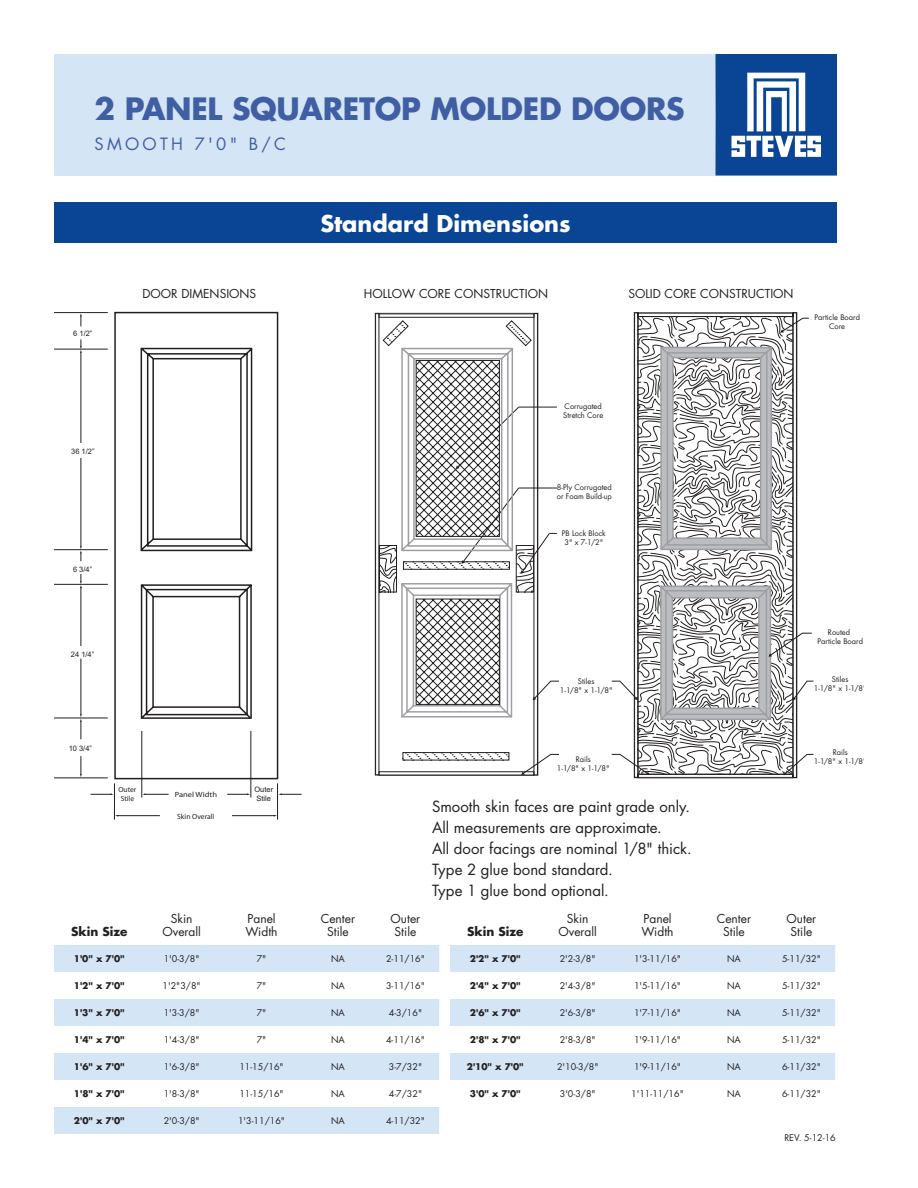
<style>
.page{position:relative;width:918px;height:1188px;background:#fff}
.page>*{position:absolute;margin:0;border:0;box-sizing:border-box;transform-origin:0 0}
.t1{font:700 30px "Futura Std";letter-spacing:-.01em;color:#405ea4}
.t2{font:700 22.5px "Futura Std";color:#fff}
.t3{font:16.5px "Futura Std";letter-spacing:.2em;color:#405ea4}
.t4{font:15px/21px "Futura Std";color:#231f20}
.t5{font:12px/13.5px "Futura Std";color:#231f20;text-align:center}
.t6{font:700 12px "Futura Std";color:#231f20}
.t7{font:9px "Futura Std";color:#231f20}
.t8{font:700 9px "Futura Std";color:#231f20}
.t9{font:7.5px/9px "Futura";color:#231f20;text-align:center}
.t10{font:7.5px/9px "Arial";color:#231f20}
.t11{font:7.5px/9px "Myriad";color:#231f20;text-align:center}
.t12{font:7.5px "Myriad";color:#231f20;scale:1.13 1}
</style>
<div class="page">
<div style="left:54px;top:54px;width:783px;height:122px;background:#d4e5f5"></div>
<svg style="left:715px;top:54px;width:122px;height:122px;background:#4573ae"></svg>
<div style="left:54px;top:202px;width:783px;height:41px;background:#094594"></div>
<div style="left:54px;top:945px;width:385px;height:189px;background:#d4e5f5"></div>
<svg style="left:54px;top:972px;width:385px;height:135px"></svg>
<div style="left:450px;top:945px;width:385px;height:27px;background:#d4e5f5"></div>
<svg style="left:450px;top:999px;width:385px;height:81px;fill:#d4e5f5"></svg>
<svg style="left:114px;top:312px;width:165px;height:468px"></svg>
<hr style="left:54px;top:312px;width:54px;height:1px;background:#231f20">
<hr style="left:54px;top:349px;width:54px;height:1px;background:#231f20">
<hr style="left:54px;top:549px;width:54px;height:1px;background:#231f20">
<hr style="left:54px;top:584px;width:54px;height:1px;background:#231f20">
<hr style="left:54px;top:718px;width:54px;height:1px;background:#231f20">
<hr style="left:54px;top:777px;width:54px;height:1px;background:#231f20">
<svg style="left:80px;top:313px;width:2px;height:13px"></svg>
<hr style="left:81px;top:352px;width:1px;height:91px;background:#231f20">
<hr style="left:81px;top:458px;width:1px;height:89px;background:#231f20">
<svg style="left:80px;top:546px;width:2px;height:15px"></svg>
<hr style="left:81px;top:587px;width:1px;height:59px;background:#231f20">
<svg style="left:80px;top:574px;width:2px;height:14px"></svg>
<hr style="left:81px;top:659px;width:1px;height:56px;background:#231f20">
<svg style="left:80px;top:714px;width:2px;height:25px"></svg>
<svg style="left:80px;top:756px;width:2px;height:21px"></svg>
<hr style="left:114px;top:783px;width:1px;height:37px;background:#231f20">
<hr style="left:277px;top:783px;width:1px;height:37px;background:#231f20">
<hr style="left:117px;top:815px;width:43px;height:1px;background:#231f20">
<hr style="left:232px;top:815px;width:43px;height:1px;background:#231f20">
<hr style="left:141px;top:731px;width:1px;height:67px;background:#231f20">
<hr style="left:250px;top:731px;width:1px;height:67px;background:#231f20">
<svg style="left:142px;top:793px;width:27px;height:2px"></svg>
<svg style="left:227px;top:793px;width:23px;height:2px"></svg>
<svg style="left:278px;top:793px;width:24px;height:2px"></svg>
<svg style="left:91px;top:793px;width:23px;height:2px"></svg>
<svg style="left:633px;top:312px;width:165px;height:467px"></svg>
<div style="left:793px;top:312px;width:4px;height:466px;border:1px solid #231f20"></div>
<div style="left:634px;top:312px;width:4px;height:466px;border:1px solid #231f20"></div>
<div style="left:638px;top:313px;width:155px;height:4px;border:1px solid #231f20"></div>
<div style="left:638px;top:774px;width:155px;height:4px;border:1px solid #231f20"></div>
<svg style="left:611px;top:681px;width:27px;height:19px"></svg>
<svg style="left:611px;top:754px;width:39px;height:21px"></svg>
<svg style="left:661px;top:586px;width:153px;height:133px"></svg>
<svg style="left:784px;top:754px;width:30px;height:21px"></svg>
<svg style="left:780px;top:318px;width:29px;height:15px"></svg>
<svg style="left:139px;top:346px;width:115px;height:207px"></svg>
<svg style="left:375px;top:313px;width:184px;height:463px"></svg>
<svg style="left:659px;top:345px;width:114px;height:207px"></svg>
<svg style="left:80px;top:339px;width:2px;height:14px"></svg>
<h1 class="t1" style="left:94px;top:89px;width:592px">2 PANEL SQUARETOP MOLDED DOORS</h1>
<h3 class="t3" style="left:94px;top:133px;width:193px">SMOOTH 7'0" B/C</h3>
<h2 class="t2" style="left:320px;top:209px;width:252px">Standard Dimensions</h2>
<p class="t10" style="left:73px;top:329px;width:21px">6 1/2”</p>
<h3 class="t5" style="left:142px;top:287px;width:115px">DOOR DIMENSIONS</h3>
<h3 class="t5" style="left:364px;top:287px;width:186px">HOLLOW CORE CONSTRUCTION</h3>
<h3 class="t5" style="left:628px;top:287px;width:167px">SOLID CORE CONSTRUCTION</h3>
<p class="t9" style="left:814px;top:313px;width:47px">Particle Board<br>Core</p>
<p class="t10" style="left:71px;top:447px;width:25px">36 1/2”</p>
<p class="t10" style="left:73px;top:564px;width:21px">6 3/4”</p>
<p class="t10" style="left:71px;top:650px;width:25px">24 1/4”</p>
<p class="t10" style="left:69px;top:744px;width:25px">10 3/4”</p>
<p class="t11" style="left:118px;top:785px;width:19px">Outer<br>Stile</p>
<p class="t12" style="left:175px;top:791px;width:39px">Panel Width</p>
<p class="t11" style="left:177px;top:812px;width:38px">Skin Overall</p>
<p class="t10" style="left:254px;top:784px;width:20px">Outer<br>Stile</p>
<p class="t9" style="left:563px;top:402px;width:42px;text-align:left">Corrugated<br>Stretch Core</p>
<p class="t9" style="left:557px;top:483px;width:57px;text-align:left">8-Ply Corrugated or Foam Build-up</p>
<p class="t9" style="left:562px;top:529px;width:46px">PB Lock Block<br>3" x 7-1/2"</p>
<p class="t9" style="left:560px;top:676px;width:54px">Stiles<br>1-1/8" x 1-1/8"</p>
<p class="t9" style="left:557px;top:754px;width:54px">Rails<br>1-1/8" x 1-1/8"</p>
<h3 class="t4" style="left:432px;top:796px;width:261px">Smooth skin faces are paint grade only.<br>All measurements are approximate.<br>All door facings are nominal 1/8" thick.<br>Type 2 glue bond standard.<br>Type 1 glue bond optional.</h3>
<p class="t9" style="left:817px;top:628px;width:47px">Routed<br>Particle Board</p>
<p class="t9" style="left:814px;top:675px;width:54px">Stiles<br>1-1/8" x 1-1/8"</p>
<p class="t9" style="left:814px;top:747px;width:54px">Rails<br>1-1/8" x 1-1/8"</p>
<h3 class="t6" style="left:71px;top:924px;width:58px">Skin Size</h3>
<h3 class="t5" style="left:162px;top:912px;width:40px">Skin<br>Overall</h3>
<h3 class="t5" style="left:245px;top:912px;width:34px;text-align:left">Panel<br>Width</h3>
<h3 class="t5" style="left:321px;top:912px;width:36px">Center<br>Stile</h3>
<h3 class="t5" style="left:391px;top:912px;width:31px">Outer<br>Stile</h3>
<h3 class="t6" style="left:467px;top:924px;width:58px">Skin Size</h3>
<h3 class="t5" style="left:558px;top:912px;width:40px">Skin<br>Overall</h3>
<h3 class="t5" style="left:641px;top:912px;width:34px;text-align:left">Panel<br>Width</h3>
<h3 class="t5" style="left:717px;top:912px;width:36px">Center<br>Stile</h3>
<h3 class="t5" style="left:787px;top:912px;width:31px">Outer<br>Stile</h3>
<p class="t8" style="left:74px;top:953px;width:52px">1'0" x 7'0"</p>
<p class="t7" style="left:164px;top:953px;width:37px">1'0-3/8"</p>
<p class="t7" style="left:257px;top:953px;width:11px">7"</p>
<p class="t7" style="left:331px;top:953px;width:15px">NA</p>
<p class="t7" style="left:386px;top:953px;width:40px">2-11/16"</p>
<p class="t8" style="left:74px;top:980px;width:52px">1'2" x 7'0"</p>
<p class="t7" style="left:163px;top:980px;width:40px">1'2"3/8"</p>
<p class="t7" style="left:257px;top:980px;width:11px">7"</p>
<p class="t7" style="left:331px;top:980px;width:15px">NA</p>
<p class="t7" style="left:386px;top:980px;width:40px">3-11/16"</p>
<p class="t8" style="left:74px;top:1007px;width:52px">1'3" x 7'0"</p>
<p class="t7" style="left:164px;top:1007px;width:37px">1'3-3/8"</p>
<p class="t7" style="left:257px;top:1007px;width:11px">7"</p>
<p class="t7" style="left:331px;top:1007px;width:15px">NA</p>
<p class="t7" style="left:389px;top:1007px;width:35px">4-3/16"</p>
<p class="t8" style="left:74px;top:1034px;width:52px">1'4" x 7'0"</p>
<p class="t7" style="left:164px;top:1034px;width:37px">1'4-3/8"</p>
<p class="t7" style="left:257px;top:1034px;width:11px">7"</p>
<p class="t7" style="left:331px;top:1034px;width:15px">NA</p>
<p class="t7" style="left:386px;top:1034px;width:40px">4-11/16"</p>
<p class="t8" style="left:74px;top:1061px;width:52px">1'6" x 7'0"</p>
<p class="t7" style="left:164px;top:1061px;width:37px">1'6-3/8"</p>
<p class="t7" style="left:239px;top:1061px;width:46px">11-15/16"</p>
<p class="t7" style="left:331px;top:1061px;width:15px">NA</p>
<p class="t7" style="left:389px;top:1061px;width:35px">3-7/32"</p>
<p class="t8" style="left:74px;top:1088px;width:52px">1'8" x 7'0"</p>
<p class="t7" style="left:164px;top:1088px;width:37px">1'8-3/8"</p>
<p class="t7" style="left:239px;top:1088px;width:46px">11-15/16"</p>
<p class="t7" style="left:331px;top:1088px;width:15px">NA</p>
<p class="t7" style="left:389px;top:1088px;width:35px">4-7/32"</p>
<p class="t8" style="left:74px;top:1115px;width:52px">2'0" x 7'0"</p>
<p class="t7" style="left:164px;top:1115px;width:37px">2'0-3/8"</p>
<p class="t7" style="left:238px;top:1115px;width:48px">1'3-11/16"</p>
<p class="t7" style="left:331px;top:1115px;width:15px">NA</p>
<p class="t7" style="left:386px;top:1115px;width:40px">4-11/32"</p>
<p class="t8" style="left:470px;top:953px;width:52px">2'2" x 7'0"</p>
<p class="t7" style="left:560px;top:953px;width:37px">2'2-3/8"</p>
<p class="t7" style="left:634px;top:953px;width:48px">1'3-11/16"</p>
<p class="t7" style="left:727px;top:953px;width:15px">NA</p>
<p class="t7" style="left:782px;top:953px;width:40px">5-11/32"</p>
<p class="t8" style="left:470px;top:980px;width:52px">2'4" x 7'0"</p>
<p class="t7" style="left:560px;top:980px;width:37px">2'4-3/8"</p>
<p class="t7" style="left:634px;top:980px;width:48px">1'5-11/16"</p>
<p class="t7" style="left:727px;top:980px;width:15px">NA</p>
<p class="t7" style="left:782px;top:980px;width:40px">5-11/32"</p>
<p class="t8" style="left:470px;top:1007px;width:52px">2'6" x 7'0"</p>
<p class="t7" style="left:560px;top:1007px;width:37px">2'6-3/8"</p>
<p class="t7" style="left:634px;top:1007px;width:48px">1'7-11/16"</p>
<p class="t7" style="left:727px;top:1007px;width:15px">NA</p>
<p class="t7" style="left:782px;top:1007px;width:40px">5-11/32"</p>
<p class="t8" style="left:470px;top:1034px;width:52px">2'8" x 7'0"</p>
<p class="t7" style="left:560px;top:1034px;width:37px">2'8-3/8"</p>
<p class="t7" style="left:634px;top:1034px;width:48px">1'9-11/16"</p>
<p class="t7" style="left:727px;top:1034px;width:15px">NA</p>
<p class="t7" style="left:782px;top:1034px;width:40px">5-11/32"</p>
<p class="t8" style="left:467px;top:1061px;width:58px">2'10" x 7'0"</p>
<p class="t7" style="left:557px;top:1061px;width:43px">2'10-3/8"</p>
<p class="t7" style="left:634px;top:1061px;width:48px">1'9-11/16"</p>
<p class="t7" style="left:727px;top:1061px;width:15px">NA</p>
<p class="t7" style="left:782px;top:1061px;width:40px">6-11/32"</p>
<p class="t8" style="left:470px;top:1088px;width:52px">3'0" x 7'0"</p>
<p class="t7" style="left:560px;top:1088px;width:37px">3'0-3/8"</p>
<p class="t7" style="left:631px;top:1088px;width:54px">1'11-11/16"</p>
<p class="t7" style="left:727px;top:1088px;width:15px">NA</p>
<p class="t7" style="left:782px;top:1088px;width:40px">6-11/32"</p>
<p class="t7" style="left:784px;top:1132px;width:53px">REV. 5-12-16</p>
</div>
